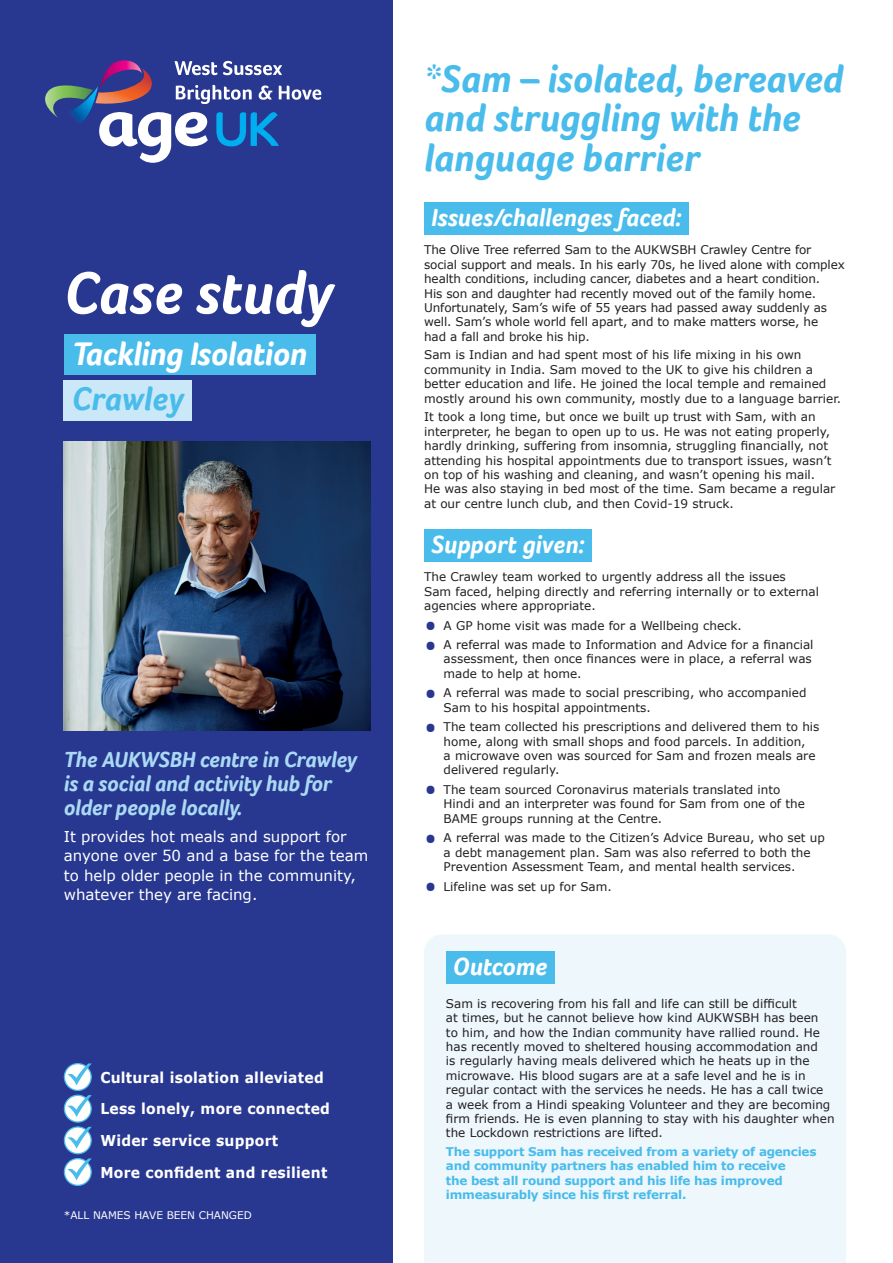
<style>
.page{position:relative;width:893px;height:1263px;background:#fff}
.page>*{position:absolute;margin:0;border:0;box-sizing:border-box;transform-origin:0 0}
.t1{font:italic 700 60.9px "Foco";letter-spacing:-.005em;color:#fff}
.t2{font:italic 700 39.45px/39.5px "Foco";color:#49bceb}
.t3{font:italic 700 33.6px "Foco";letter-spacing:-.01em;color:#fff}
.t4{font:italic 700 33.6px "Foco";color:#49bceb}
.t5{font:italic 700 25.5px "Foco";color:#fff}
.t6{font:italic 700 22.5px/24px "Foco";letter-spacing:-.01em;color:#aad9f4}
.t7{font:15px/19.5px "Verdana";color:#fff}
.t8{font:700 15px/31.7px "Verdana";letter-spacing:.02em;color:#fff;scale:.93 1}
.t9{font:12px/14.4px "Verdana";color:#231f20}
.t10{font:700 12px/14.4px "Verdana";letter-spacing:-.02em;color:#49bceb}
.t11{font:10.5px "Verdana";color:#fff}
.s1{font-family:"Roboto";font-size:39px;color:#283890}
</style>
<div class="page">
<div style="left:0;top:0;width:392px;height:1263px;background:#283890"></div>
<svg style="left:45px;top:60px;width:276px;height:103px"></svg>
<div style="left:424px;top:202px;width:265px;height:33px;background:#49bceb"></div>
<div style="left:424px;top:529px;width:167px;height:32px;background:#49bceb"></div>
<div style="left:424px;top:935px;width:422px;height:328px;background:#edf7fc"></div>
<div style="left:446px;top:951px;width:108px;height:33px;background:#49bceb"></div>
<img style="left:63px;top:442px;width:308px;height:288px">
<div style="left:64px;top:334px;width:251px;height:41px;background:#49bceb"></div>
<div style="left:63px;top:380px;width:129px;height:40px;background:#cbe8f8"></div>
<svg style="left:64px;top:1064px;width:27px;height:26px"></svg>
<div style="left:64px;top:1063px;width:28px;height:28px;border:1px solid #49bceb;border-radius:50%"></div>
<svg style="left:67px;top:1063px;width:25px;height:22px"></svg>
<svg style="left:64px;top:1095px;width:27px;height:27px"></svg>
<div style="left:64px;top:1095px;width:28px;height:28px;border:1px solid #49bceb;border-radius:50%"></div>
<svg style="left:67px;top:1095px;width:25px;height:22px"></svg>
<svg style="left:64px;top:1127px;width:27px;height:27px"></svg>
<div style="left:64px;top:1126px;width:28px;height:28px;border:1px solid #49bceb;border-radius:50%"></div>
<svg style="left:67px;top:1127px;width:25px;height:22px"></svg>
<svg style="left:64px;top:1158px;width:27px;height:27px"></svg>
<div style="left:64px;top:1158px;width:28px;height:28px;border:1px solid #49bceb;border-radius:50%"></div>
<svg style="left:67px;top:1158px;width:25px;height:22px"></svg>
<h1 class="t1" style="left:64px;top:257px;width:271px">Case study</h1>
<h3 class="t3" style="left:72px;top:334px;width:236px">Tackling Isolation</h3>
<h3 class="t4" style="left:72px;top:379px;width:113px">Crawley</h3>
<h3 class="t6" style="left:64px;top:747px;width:295px">The AUKWSBH centre in Crawley is a social and activity hub for older people locally.</h3>
<p class="t7" style="left:64px;top:827px;width:306px">It provides hot meals and support for anyone over 50 and a base for the team to help older people in the community, whatever they are facing.</p>
<p class="t8" style="left:100px;top:1061px;width:248px">Cultural isolation alleviated<br>Less lonely, more connected<br>Wider service support<br>More confident and resilient</p>
<p class="t11" style="left:64px;top:1209px;width:190px">*ALL NAMES HAVE BEEN CHANGED</p>
<h2 class="t2" style="left:424px;top:58px;width:421px">*Sam – isolated, bereaved and struggling with the language barrier</h2>
<h3 class="t5" style="left:431px;top:203px;width:252px">Issues/challenges faced:</h3>
<p class="t9" style="left:424px;top:243px;width:422px">The Olive Tree referred Sam to the AUKWSBH Crawley Centre for social support and meals. In his early 70s, he lived alone with complex health conditions, including cancer, diabetes and a heart condition.<br>His son and daughter had recently moved out of the family home.<br>Unfortunately, Sam’s wife of 55 years had passed away suddenly as well. Sam’s whole world fell apart, and to make matters worse, he<br>had a fall and broke his hip.</p>
<p class="t9" style="left:424px;top:348px;width:418px">Sam is Indian and had spent most of his life mixing in his own community in India. Sam moved to the UK to give his children a better education and life. He joined the local temple and remained mostly around his own community, mostly due to a language barrier.</p>
<p class="t9" style="left:424px;top:410px;width:413px">It took a long time, but once we built up trust with Sam, with an interpreter, he began to open up to us. He was not eating properly, hardly drinking, suffering from insomnia, struggling financially, not attending his hospital appointments due to transport issues, wasn’t on top of his washing and cleaning, and wasn’t opening his mail.<br>He was also staying in bed most of the time. Sam became a regular at our centre lunch club, and then Covid-19 struck.</p>
<h3 class="t5" style="left:431px;top:529px;width:155px">Support given:</h3>
<p class="t9" style="left:424px;top:570px;width:396px">The Crawley team worked to urgently address all the issues<br>Sam faced, helping directly and referring internally or to external agencies where appropriate.</p>
<p class="t9" style="left:424px;top:618px;width:319px"><span class="s1">•</span> A GP home visit was made for a Wellbeing check.</p>
<p class="t9" style="left:444px;top:638px;width:371px;text-indent:-19px"><span class="s1">•</span> A referral was made to Information and Advice for a financial assessment, then once finances were in place, a referral was made to help at home.</p>
<p class="t9" style="left:444px;top:686px;width:364px;text-indent:-19px"><span class="s1">•</span> A referral was made to social prescribing, who accompanied<br>Sam to his hospital appointments.</p>
<p class="t9" style="left:444px;top:720px;width:377px;text-indent:-19px"><span class="s1">•</span> The team collected his prescriptions and delivered them to his home, along with small shops and food parcels. In addition,<br>a microwave oven was sourced for Sam and frozen meals are delivered regularly.</p>
<p class="t9" style="left:444px;top:782px;width:363px;text-indent:-19px"><span class="s1">•</span> The team sourced Coronavirus materials translated into<br>Hindi and an interpreter was found for Sam from one of the<br>BAME groups running at the Centre.</p>
<p class="t9" style="left:444px;top:831px;width:383px;text-indent:-19px"><span class="s1">•</span> A referral was made to the Citizen’s Advice Bureau, who set up a debt management plan. Sam was also referred to both the<br>Prevention Assessment Team, and mental health services.</p>
<p class="t9" style="left:424px;top:879px;width:189px"><span class="s1">•</span> Lifeline was set up for Sam.</p>
<h3 class="t5" style="left:453px;top:952px;width:96px">Outcome</h3>
<p class="t9" style="left:446px;top:996px;width:390px">Sam is recovering from his fall and life can still be difficult<br>at times, but he cannot believe how kind AUKWSBH has been<br>to him, and how the Indian community have rallied round. He has recently moved to sheltered housing accommodation and<br>is regularly having meals delivered which he heats up in the microwave. His blood sugars are at a safe level and he is in regular contact with the services he needs. He has a call twice<br>a week from a Hindi speaking Volunteer and they are becoming firm friends. He is even planning to stay with his daughter when the Lockdown restrictions are lifted.</p>
<p class="t10" style="left:446px;top:1144px;width:372px">The support Sam has received from a variety of agencies and community partners has enabled him to receive<br>the best all round support and his life has improved immeasurably since his first referral.</p>
</div>
